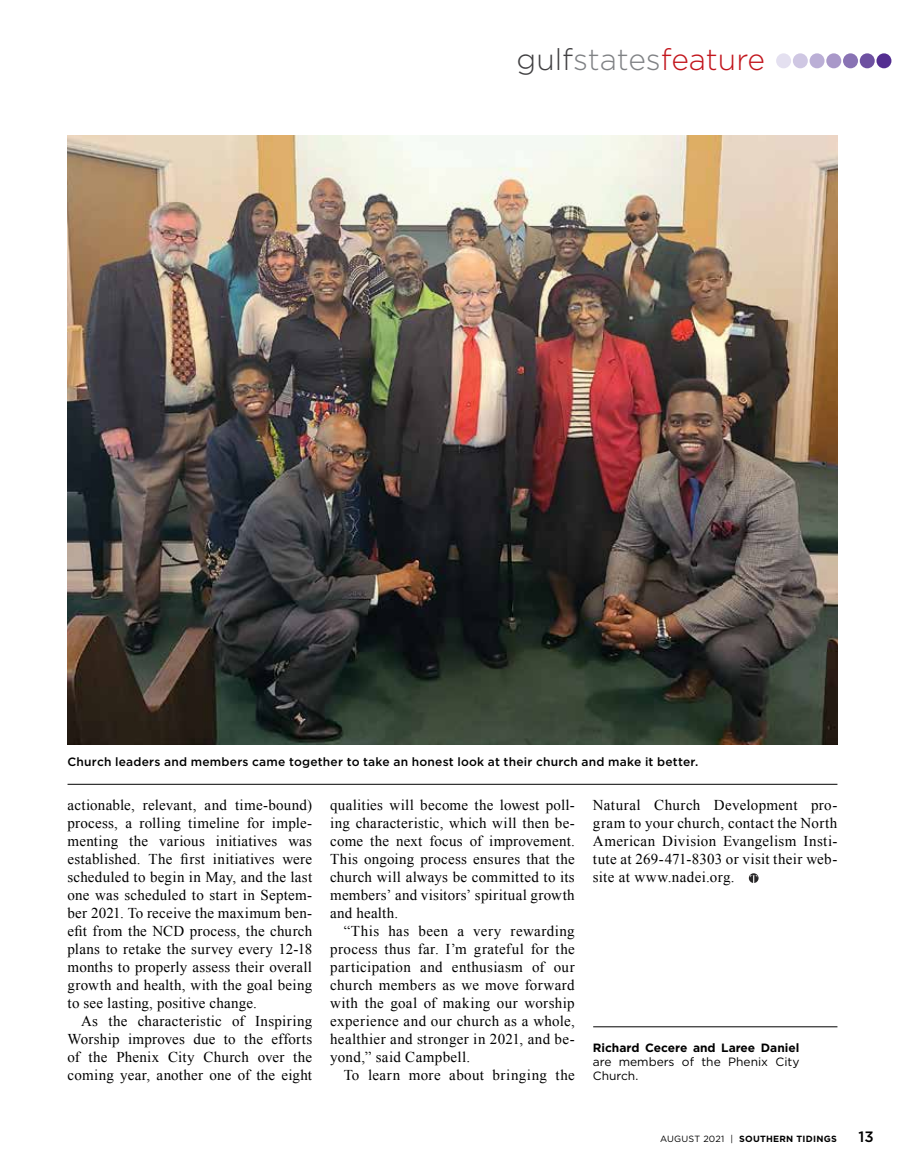
<style>
.page{position:relative;width:905px;height:1175px;background:#fff}
.page>*{position:absolute;margin:0;border:0;box-sizing:border-box;transform-origin:0 0}
.t1{font:300 30px "Gotham";color:#c2151c}
.t2{font:15px/18px "Times New Roman";letter-spacing:.02em;color:#000;text-align:justify}
.t3{font:500 12px "Gotham";letter-spacing:.02em;color:#000}
.t4{font:12px/14.4px "Gotham";color:#000}
.t5{font:700 12px "Gotham";color:#000}
.t6{font:700 9px "Gotham";letter-spacing:.025em;color:#000}
.s1{color:#414042}
.s2{color:#808285}
.s3{font-weight:400}
.s4{font-weight:500;font-size:15px}
</style>
<div class="page">
<svg style="left:748px;top:873px;width:10px;height:10px"></svg>
<svg style="left:750px;top:875px;width:7px;height:8px"></svg>
<div style="left:876px;top:53px;width:15px;height:15px;background:#542e91;border-radius:50%"></div>
<div style="left:859px;top:53px;width:15px;height:15px;background:#6e51a1;border-radius:50%"></div>
<div style="left:843px;top:53px;width:15px;height:15px;background:#8973b4;border-radius:50%"></div>
<div style="left:826px;top:53px;width:15px;height:15px;background:#a998c9;border-radius:50%"></div>
<div style="left:809px;top:53px;width:15px;height:15px;background:#bbafd6;border-radius:50%"></div>
<div style="left:792px;top:53px;width:15px;height:15px;background:#cfc7e3;border-radius:50%"></div>
<div style="left:776px;top:53px;width:15px;height:15px;background:#e4e0f0;border-radius:50%"></div>
<img style="left:68px;top:135px;width:769px;height:609px">
<hr style="left:68px;top:784px;width:769px;height:1px;background:#000">
<hr style="left:593px;top:1026px;width:244px;height:1px;background:#000">
<h1 class="t1" style="left:516px;top:40px;width:250px"><span class="s1">gulf</span><span class="s2">states</span>feature</h1>
<p class="t3" style="left:68px;top:754px;width:632px">Church leaders and members came together to take an honest look at their church and make it better.</p>
<p class="t2" style="left:68px;top:796px;width:246px">actionable, relevant, and time-bound) process, a rolling timeline for imple&shy;menting the various initiatives was established. The first initiatives were scheduled to begin in May, and the last one was scheduled to start in Septem&shy;ber 2021. To receive the maximum ben&shy;efit from the NCD process, the church plans to retake the survey every 12-18 months to properly assess their overall growth and health, with the goal being to see lasting, positive change.</p>
<p class="t2" style="left:68px;top:1012px;width:246px;text-indent:14px">As the characteristic of Inspiring Worship improves due to the efforts of the Phenix City Church over the coming year, another one of the eight</p>
<p class="t2" style="left:330px;top:796px;width:246px">qualities will become the lowest poll&shy;ing characteristic, which will then be&shy;come the next focus of improvement.<br>This ongoing process ensures that the church will always be committed to its members’ and visitors’ spiritual growth and health.</p>
<p class="t2" style="left:330px;top:922px;width:246px;text-indent:14px">“This has been a very rewarding process thus far. I’m grateful for the participation and enthusiasm of our church members as we move forward with the goal of making our worship experience and our church as a whole, healthier and stronger in 2021, and be&shy;yond,” said Campbell.</p>
<p class="t2" style="left:344px;top:1066px;width:232px">To learn more about bringing the</p>
<p class="t2" style="left:592px;top:796px;width:246px">Natural Church Development pro&shy;gram to your church, contact the North American Division Evangelism Insti&shy;tute at 269-471-8303 or visit their web&shy;site at www.nadei.org.</p>
<p class="t5" style="left:592px;top:1039px;width:208px">Richard Cecere and Laree Daniel</p>
<p class="t4" style="left:592px;top:1054px;width:208px">are members of the Phenix City<br>Church.</p>
<p class="t6" style="left:660px;top:1132px;width:215px"><span class="s3">AUGUST 2021 |</span> SOUTHERN TIDINGS <span class="s4">13</span></p>
</div>
